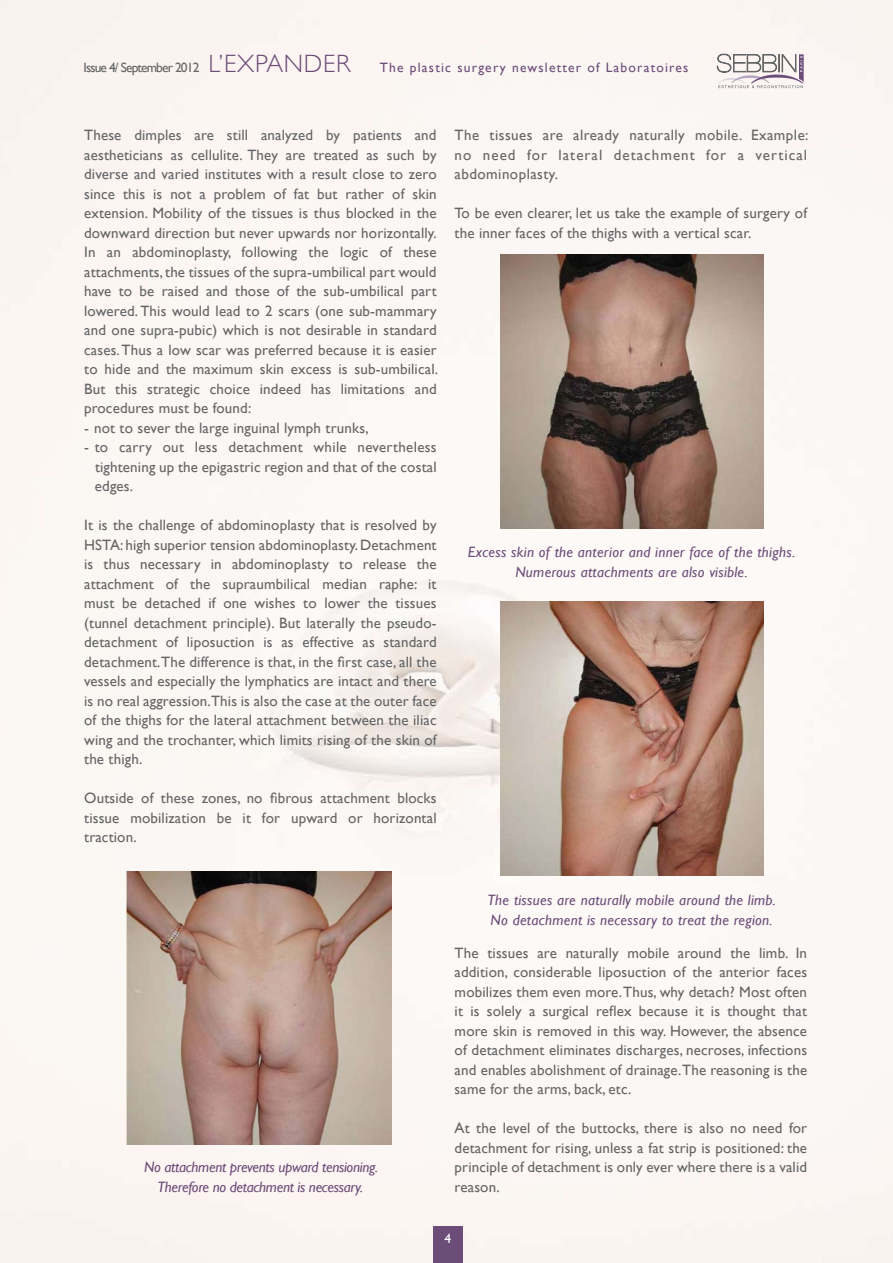
<style>
.page{position:relative;width:893px;height:1263px;background:#fbf7f4}
.page>*{position:absolute;margin:0;border:0;box-sizing:border-box;transform-origin:0 0}
.t1{font:15px/19.5px "Gill Sans";letter-spacing:.01em;color:#646567;text-align:justify}
.t2{font:italic 15px/19.5px "Gill Sans";letter-spacing:.02em;color:#6c4c79;text-align:center}
.t3{font:italic 15px/19.5px "Gill Sans";letter-spacing:-.02em;color:#6c4c79;text-align:center}
.t4{font:13.5px "Gill Sans";letter-spacing:.09em;color:#6c4c79}
.t5{font:13.5px "Gill Sans";letter-spacing:-.065em;color:#646567}
.t6{font:13.5px "Gill Sans";color:#fff}
.s1{font-weight:300;font-size:25.05px}
</style>
<div class="page">
<div style="left:433px;top:1226px;width:29px;height:37px;background:#6c4c79"></div>
<img style="left:126px;top:871px;width:265px;height:274px">
<img style="left:501px;top:255px;width:262px;height:273px">
<img style="left:501px;top:602px;width:262px;height:273px">
<svg style="left:717px;top:54px;width:87px;height:34px"></svg>
<p class="t5" style="left:84px;top:59px;width:117px">Issue 4/ September 2012</p>
<p class="t4" style="left:208px;top:60px;width:482px"><span class="s1">L’EXPANDER</span> The plastic surgery newsletter of Laboratoires</p>
<p class="t1" style="left:84px;top:125px;width:355px">These dimples are still analyzed by patients and aestheticians as cellulite. They are treated as such by diverse and varied institutes with a result close to zero since this is not a problem of fat but rather of skin extension. Mobility of the tissues is thus blocked in the downward direction but never upwards nor horizontally.<br>In an abdominoplasty, following the logic of these attachments, the tissues of the supra-umbilical part would have to be raised and those of the sub-umbilical part lowered. This would lead to 2 scars (one sub-mammary and one supra-pubic) which is not desirable in standard cases. Thus a low scar was preferred because it is easier to hide and the maximum skin excess is sub-umbilical.<br>But this strategic choice indeed has limitations and procedures must be found:</p>
<p class="t1" style="left:84px;top:418px;width:286px">- not to sever the large inguinal lymph trunks,</p>
<p class="t1" style="left:95px;top:437px;width:343px;text-indent:-11px">- to carry out less detachment while nevertheless tightening up the epigastric region and that of the costal edges.</p>
<p class="t1" style="left:84px;top:515px;width:354px">It is the challenge of abdominoplasty that is resolved by HSTA: high superior tension abdominoplasty. Detachment is thus necessary in abdominoplasty to release the attachment of the supraumbilical median raphe: it must be detached if one wishes to lower the tissues (tunnel detachment principle). But laterally the pseudo&shy;detachment of liposuction is as effective as standard detachment.The difference is that, in the first case, all the vessels and especially the lymphatics are intact and there is no real aggression.This is also the case at the outer face of the thighs for the lateral attachment between the iliac wing and the trochanter, which limits rising of the skin of the thigh.</p>
<p class="t1" style="left:84px;top:788px;width:354px">Outside of these zones, no fibrous attachment blocks tissue mobilization be it for upward or horizontal traction.</p>
<p class="t1" style="left:455px;top:125px;width:355px">The tissues are already naturally mobile. Example: no need for lateral detachment for a vertical abdominoplasty.</p>
<p class="t1" style="left:455px;top:203px;width:354px">To be even clearer, let us take the example of surgery of the inner faces of the thighs with a vertical scar.</p>
<p class="t2" style="left:468px;top:542px;width:329px">Excess skin of the anterior and inner face of the thighs.<br>Numerous attachments are also visible.</p>
<p class="t3" style="left:144px;top:1157px;width:235px">No attachment prevents upward tensioning.<br>Therefore no detachment is necessary.</p>
<p class="t2" style="left:487px;top:890px;width:290px;text-align:left">The tissues are naturally mobile around the limb.<br>No detachment is necessary to treat the region.</p>
<p class="t1" style="left:455px;top:943px;width:354px">The tissues are naturally mobile around the limb. In addition, considerable liposuction of the anterior faces mobilizes them even more. Thus, why detach? Most often it is solely a surgical reflex because it is thought that more skin is removed in this way. However, the absence of detachment eliminates discharges, necroses, infections and enables abolishment of drainage.The reasoning is the same for the arms, back, etc.</p>
<p class="t1" style="left:455px;top:1118px;width:354px">At the level of the buttocks, there is also no need for detachment for rising, unless a fat strip is positioned: the principle of detachment is only ever where there is a valid reason.</p>
<p class="t6" style="left:444px;top:1230px;width:8px">4</p>
</div>
